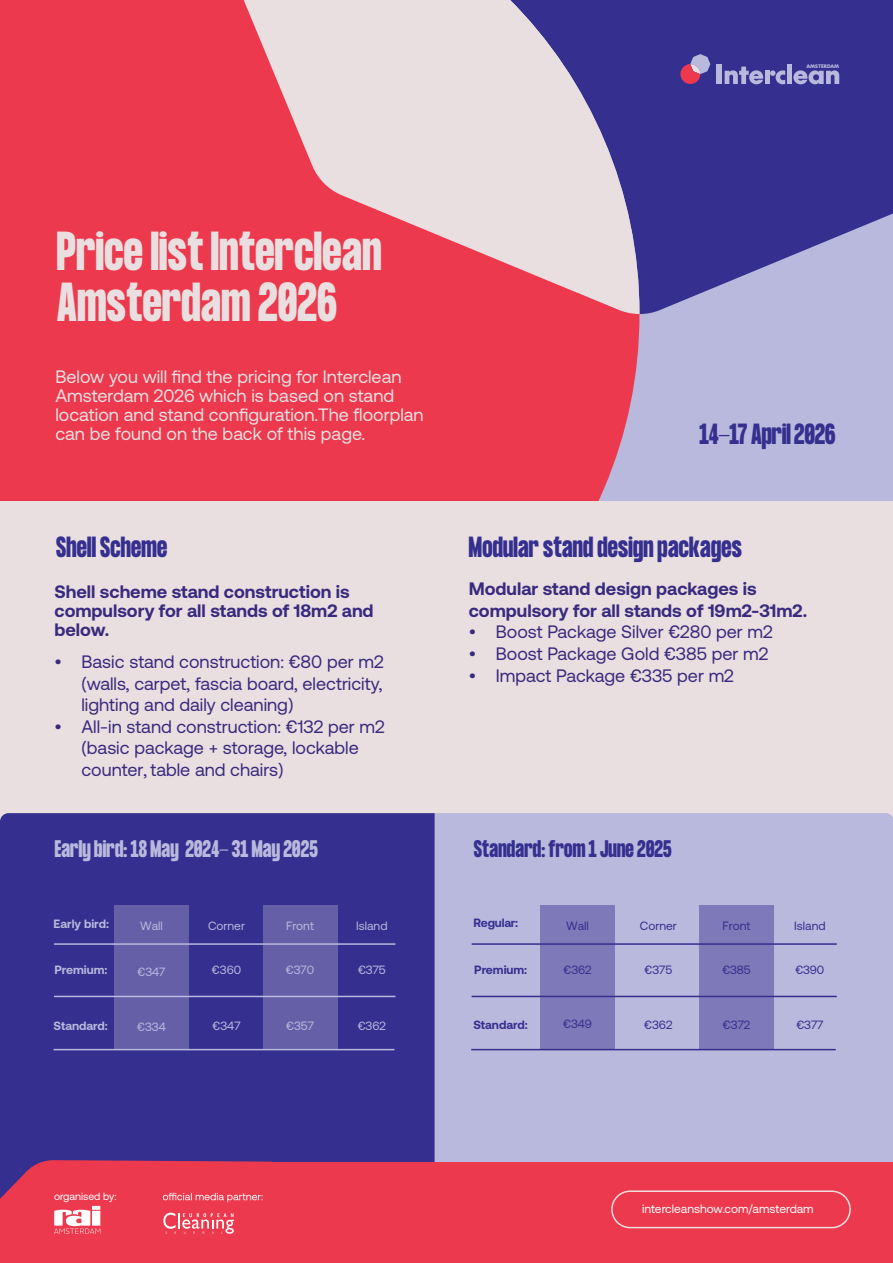
<style>
.page{position:relative;width:893px;height:1263px;background:#fff}
.page>*{position:absolute;margin:0;border:0;box-sizing:border-box;transform-origin:0 0}
.t1{font:700 48px/50.8px "Formula Condensed";letter-spacing:.01em;color:#eadfe0}
.t2{font:700 25.5px "Formula Condensed";letter-spacing:.01em;color:#352f8f}
.t3{font:700 21px "Formula Condensed";letter-spacing:.01em;color:#b8b9dc}
.t4{font:700 21px "Formula Condensed";letter-spacing:.01em;color:#352f8f}
.t5{font:18px/21.6px "Aeonik";color:#382b7f;text-align:justify}
.t6{font:18px/19px "Aeonik";color:#eadfe0}
.t7{font:700 18px/19px "Aeonik";color:#382b7f}
.t8{font:12px "Aeonik";color:#b8b9dc}
.t9{font:12px "Aeonik";color:#352f8f}
.t10{font:12px "Aeonik";color:#fff}
.t11{font:700 12px "Aeonik";color:#b8b9dc}
.t12{font:700 12px "Aeonik";color:#352f8f}
.t13{font:10.5px "Aeonik";color:#fff}
.t14{font:900 4.8px "The Future";color:#b8b9dc}
</style>
<div class="page">
<div style="left:578px;top:12px;width:315px;height:494px;background:#b8b9dc"></div>
<svg style="left:639px;top:0;width:254px;height:314px;fill:#352f8f"></svg>
<svg style="left:0;top:0;width:639px;height:502px;background:#e56274"></svg>
<div style="left:0;top:502px;width:893px;height:338px;background:#eadfe0"></div>
<div style="left:0;top:813px;width:435px;height:347px;background:#352f8f"></div>
<div style="left:435px;top:813px;width:458px;height:349px;background:#b8b9dc"></div>
<div style="left:114px;top:905px;width:75px;height:144px;background:#655fa8"></div>
<div style="left:263px;top:905px;width:74px;height:144px;background:#655fa8"></div>
<div style="left:540px;top:905px;width:75px;height:144px;background:#7e79b8"></div>
<div style="left:699px;top:905px;width:75px;height:144px;background:#7e79b8"></div>
<hr style="left:54px;top:943px;width:341px;height:2px;background:#b8b9dc">
<hr style="left:54px;top:996px;width:341px;height:1px;background:#b8b9dc">
<hr style="left:54px;top:1049px;width:340px;height:1px;background:#b8b9dc">
<div style="left:41px;top:1135px;width:132px;height:127px;background:#352f8f"></div>
<svg style="left:0;top:1160px;width:460px;height:103px;background:#d33856"></svg>
<div style="left:97px;top:1162px;width:796px;height:101px;background:#ec394d"></div>
<svg style="left:54px;top:1206px;width:46px;height:28px"></svg>
<svg style="left:163px;top:1212px;width:71px;height:22px"></svg>
<svg style="left:163px;top:1192px;width:100px;height:11px"></svg>
<div style="left:611px;top:1190px;width:240px;height:38px;border:2px solid #eadfe0;border-radius:18px"></div>
<svg style="left:680px;top:54px;width:30px;height:30px"></svg>
<div style="left:717px;top:64px;width:5px;height:20px;background:#b8b9dc"></div>
<svg style="left:725px;top:67px;width:39px;height:17px"></svg>
<div style="left:765px;top:71px;width:5px;height:13px;background:#b8b9dc"></div>
<svg style="left:770px;top:70px;width:15px;height:14px"></svg>
<div style="left:787px;top:64px;width:5px;height:20px;background:#b8b9dc"></div>
<svg style="left:793px;top:70px;width:46px;height:14px"></svg>
<hr style="left:472px;top:943px;width:365px;height:2px;background:#352f8f">
<hr style="left:472px;top:996px;width:365px;height:1px;background:#352f8f">
<hr style="left:471px;top:1049px;width:365px;height:1px;background:#352f8f">
<h1 class="t1" style="left:57px;top:228px;width:326px">Price list Interclean<br>Amsterdam 2026</h1>
<p class="t6" style="left:55px;top:367px;width:370px">Below you will find the pricing for Interclean Amsterdam 2026 which is based on stand location and stand configuration.The floorplan can be found on the back of this page.</p>
<p class="t14" style="left:806px;top:62px;width:34px">AMSTERDAM</p>
<h2 class="t2" style="left:699px;top:418px;width:137px">14-17 April 2026</h2>
<h2 class="t2" style="left:56px;top:531px;width:113px">Shell Scheme</h2>
<h2 class="t2" style="left:469px;top:532px;width:274px">Modular stand design packages</h2>
<p class="t7" style="left:54px;top:582px;width:321px">Shell scheme stand construction is compulsory for all stands of 18m2 and below.</p>
<p class="t5" style="left:81px;top:651px;width:304px;text-indent:-27px">• Basic stand construction: €80 per m2 (walls, carpet, fascia board, electricity, lighting and daily cleaning)</p>
<p class="t5" style="left:81px;top:716px;width:305px;text-align:left;text-indent:-27px">• All-in stand construction: €132 per m2 (basic package + storage, lockable counter, table and chairs)</p>
<p class="t7" style="left:469px;top:578px;width:340px;line-height:21.6px">Modular stand design packages is compulsory for all stands of 19m2-31m2.</p>
<p class="t5" style="left:469px;top:621px;width:306px">• Boost Package Silver €280 per m2</p>
<p class="t5" style="left:469px;top:643px;width:301px">• Boost Package Gold €385 per m2</p>
<p class="t5" style="left:469px;top:665px;width:267px">• Impact Package €335 per m2</p>
<p class="t3" style="left:55px;top:836px;width:265px">Early bird: 18 May 2024- 31 May 2025</p>
<p class="t4" style="left:474px;top:836px;width:200px">Standard: from 1 June 2025</p>
<p class="t11" style="left:54px;top:917px;width:57px">Early bird:</p>
<p class="t11" style="left:54px;top:963px;width:55px">Premium:</p>
<p class="t8" style="left:140px;top:919px;width:24px">Wall</p>
<p class="t8" style="left:138px;top:965px;width:29px">€347</p>
<p class="t8" style="left:208px;top:919px;width:38px">Corner</p>
<p class="t8" style="left:212px;top:963px;width:31px">€360</p>
<p class="t8" style="left:286px;top:919px;width:29px">Front</p>
<p class="t8" style="left:286px;top:963px;width:30px">€370</p>
<p class="t8" style="left:356px;top:919px;width:33px">Island</p>
<p class="t8" style="left:358px;top:963px;width:29px">€375</p>
<p class="t12" style="left:473px;top:916px;width:46px">Regular:</p>
<p class="t12" style="left:474px;top:962px;width:55px">Premium:</p>
<p class="t9" style="left:566px;top:919px;width:24px">Wall</p>
<p class="t9" style="left:563px;top:963px;width:30px">€362</p>
<p class="t9" style="left:640px;top:919px;width:38px">Corner</p>
<p class="t9" style="left:644px;top:963px;width:29px">€375</p>
<p class="t9" style="left:723px;top:919px;width:29px">Front</p>
<p class="t9" style="left:723px;top:963px;width:29px">€385</p>
<p class="t9" style="left:794px;top:919px;width:33px">Island</p>
<p class="t9" style="left:796px;top:963px;width:30px">€390</p>
<p class="t11" style="left:54px;top:1019px;width:56px">Standard:</p>
<p class="t8" style="left:137px;top:1020px;width:30px">€334</p>
<p class="t8" style="left:213px;top:1019px;width:29px">€347</p>
<p class="t8" style="left:286px;top:1019px;width:29px">€357</p>
<p class="t8" style="left:358px;top:1019px;width:30px">€362</p>
<p class="t12" style="left:473px;top:1018px;width:56px">Standard:</p>
<p class="t9" style="left:563px;top:1017px;width:30px">€349</p>
<p class="t9" style="left:644px;top:1019px;width:30px">€362</p>
<p class="t9" style="left:723px;top:1018px;width:29px">€372</p>
<p class="t9" style="left:796px;top:1018px;width:28px">€377</p>
<p class="t13" style="left:54px;top:1191px;width:64px">organised by:</p>
<p class="t10" style="left:642px;top:1202px;width:173px">intercleanshow.com/amsterdam</p>
</div>
